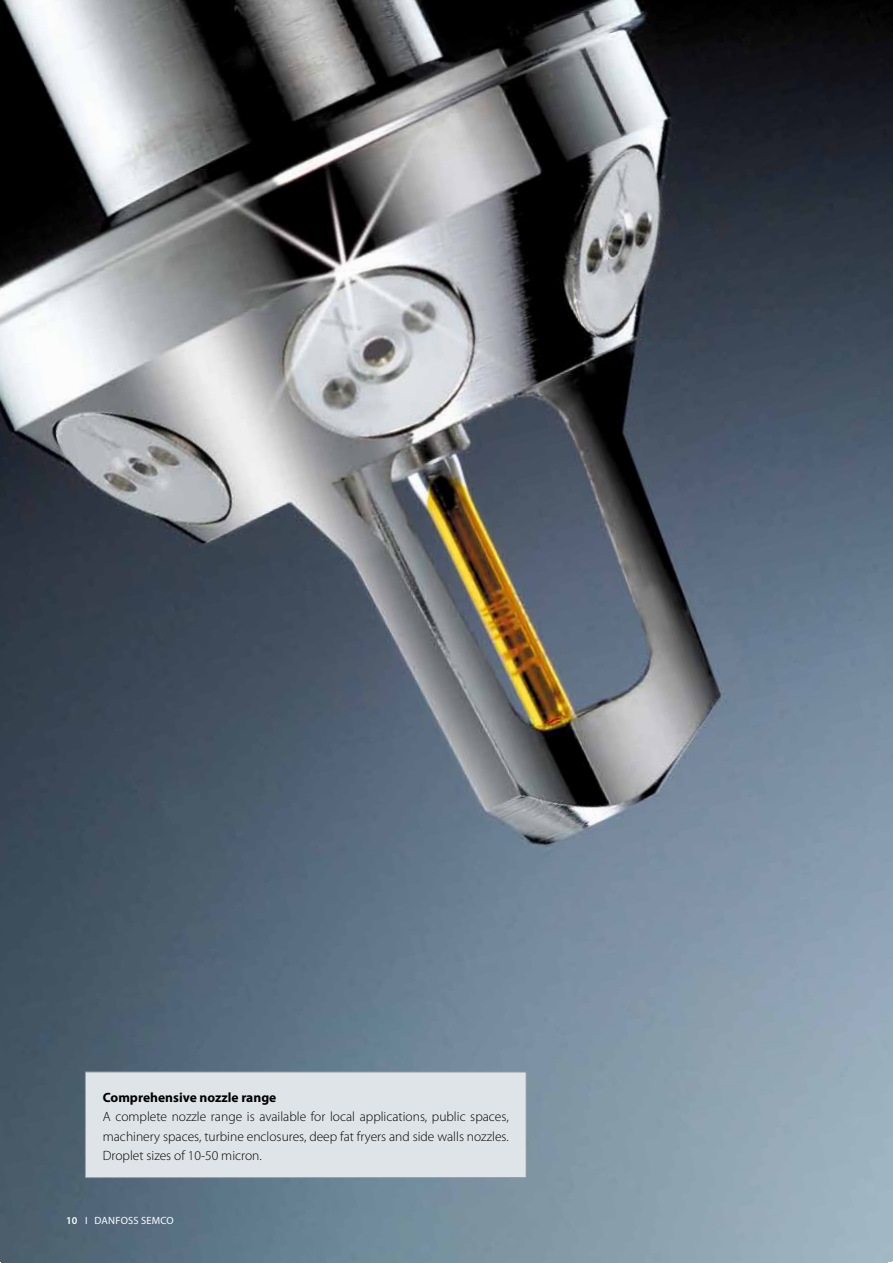
<style>
.page{position:relative;width:893px;height:1263px;background:#fff}
.page>*{position:absolute;margin:0;border:0;box-sizing:border-box;transform-origin:0 0}
.t1{font:300 13.5px/19.5px "Myriad Pro";color:#000;text-align:justify}
.t2{font:700 13.5px "Myriad Pro";color:#000}
.t3{font:10.5px "Myriad Pro";letter-spacing:.02em;color:#fff}
.s1{font-weight:600}
</style>
<div class="page">
<img style="left:0;top:0;width:893px;height:1263px">
<div style="left:85px;top:1072px;width:441px;height:105px;background:#dfe4e8"></div>
<div style="left:85px;top:1071px;width:441px;height:107px;border:1px solid #949ca1"></div>
<p class="t2" style="left:103px;top:1088px;width:175px">Comprehensive nozzle range</p>
<p class="t1" style="left:103px;top:1107px;width:407px">A complete nozzle range is available for local applications, public spaces, machinery spaces, turbine enclosures, deep fat fryers and side walls nozzles.<br>Droplet sizes of 10-50 micron.</p>
<p class="t3" style="left:66px;top:1214px;width:109px"><span class="s1">10</span> I DANFOSS SEMCO</p>
</div>
